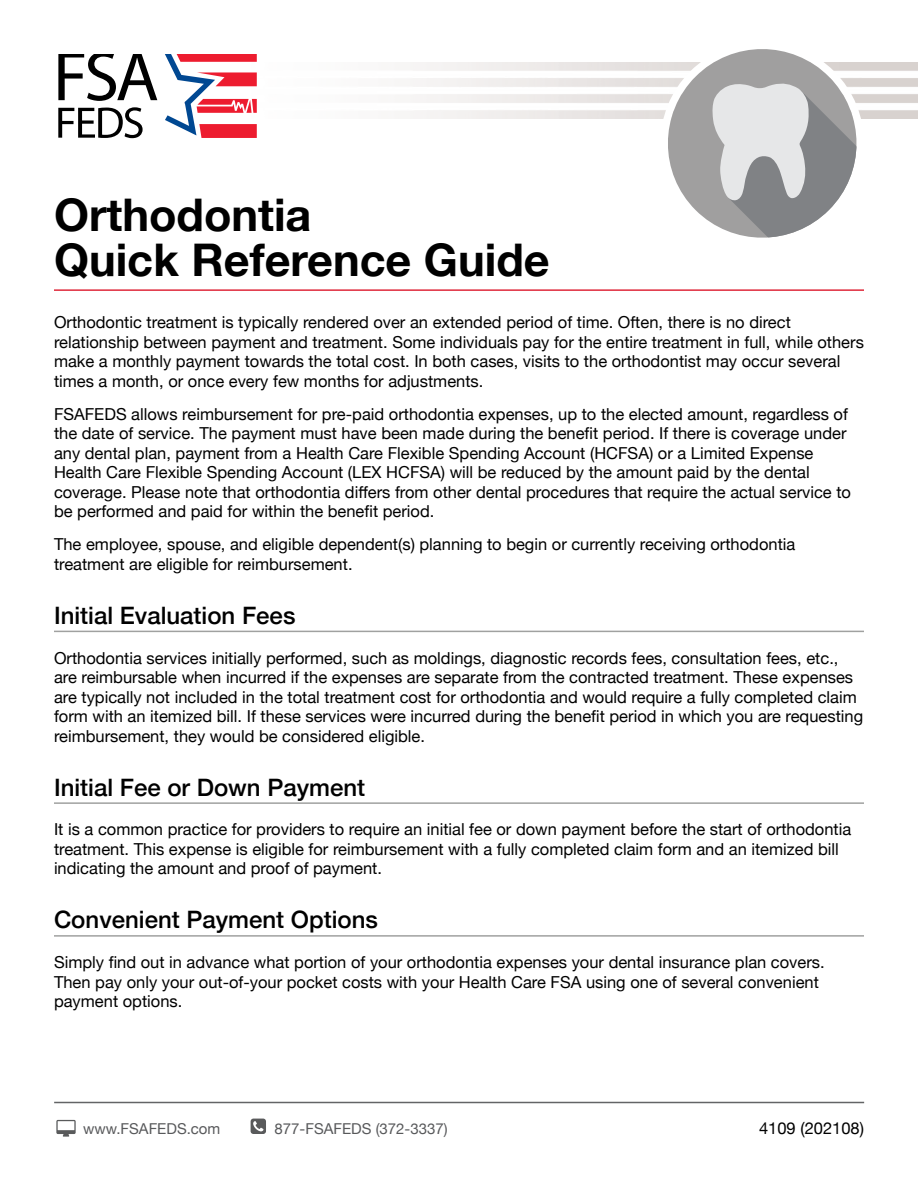
<style>
.page{position:relative;width:918px;height:1188px;background:#fff}
.page>*{position:absolute;margin:0;border:0;box-sizing:border-box;transform-origin:0 0}
.t1{font:700 45px/45px "Helvetica Neue";color:#000}
.t2{font:500 24px "Helvetica Neue";color:#000}
.t3{font:16.5px/19.5px "Helvetica Neue";color:#000}
.t4{font:15px "Helvetica Neue";color:#58595b}
</style>
<div class="page">
<svg style="left:58px;top:54px;width:99px;height:84px"></svg>
<svg style="left:165px;top:54px;width:92px;height:84px"></svg>
<hr style="left:54px;top:1102px;width:810px;height:1px;background:#636466">
<svg style="left:56px;top:1120px;width:20px;height:17px"></svg>
<svg style="left:251px;top:1119px;width:15px;height:15px"></svg>
<hr style="left:54px;top:289px;width:810px;height:2px;background:#df293b">
<hr style="left:54px;top:631px;width:810px;height:1px;background:#a0a1a0">
<hr style="left:54px;top:802px;width:810px;height:2px;background:#a0a1a0">
<hr style="left:54px;top:935px;width:810px;height:2px;background:#a0a1a0">
<svg style="left:660px;top:49px;width:206px;height:189px"></svg>
<h1 class="t1" style="left:54px;top:194px;width:497px">Orthodontia<br>Quick Reference Guide</h1>
<p class="t3" style="left:54px;top:314px;width:811px">Orthodontic treatment is typically rendered over an extended period of time. Often, there is no direct relationship between payment and treatment. Some individuals pay for the entire treatment in full, while others make a monthly payment towards the total cost. In both cases, visits to the orthodontist may occur several times a month, or once every few months for adjustments.</p>
<p class="t3" style="left:54px;top:405px;width:799px">FSAFEDS allows reimbursement for pre-paid orthodontia expenses, up to the elected amount, regardless of the date of service. The payment must have been made during the benefit period. If there is coverage under any dental plan, payment from a Health Care Flexible Spending Account (HCFSA) or a Limited Expense Health Care Flexible Spending Account (LEX HCFSA) will be reduced by the amount paid by the dental coverage. Please note that orthodontia differs from other dental procedures that require the actual service to be performed and paid for within the benefit period.</p>
<p class="t3" style="left:54px;top:536px;width:743px">The employee, spouse, and eligible dependent(s) planning to begin or currently receiving orthodontia treatment are eligible for reimbursement.</p>
<h2 class="t2" style="left:54px;top:596px;width:243px">Initial Evaluation Fees</h2>
<p class="t3" style="left:54px;top:649px;width:811px">Orthodontia services initially performed, such as moldings, diagnostic records fees, consultation fees, etc., are reimbursable when incurred if the expenses are separate from the contracted treatment. These expenses are typically not included in the total treatment cost for orthodontia and would require a fully completed claim form with an itemized bill. If these services were incurred during the benefit period in which you are requesting reimbursement, they would be considered eligible.</p>
<h2 class="t2" style="left:54px;top:768px;width:313px">Initial Fee or Down Payment</h2>
<p class="t3" style="left:54px;top:821px;width:799px">It is a common practice for providers to require an initial fee or down payment before the start of orthodontia treatment. This expense is eligible for reimbursement with a fully completed claim form and an itemized bill indicating the amount and proof of payment.</p>
<h2 class="t2" style="left:54px;top:901px;width:326px">Convenient Payment Options</h2>
<p class="t3" style="left:54px;top:953px;width:772px">Simply find out in advance what portion of your orthodontia expenses your dental insurance plan covers.<br>Then pay only your out-of-your pocket costs with your Health Care FSA using one of several convenient payment options.</p>
<p class="t4" style="left:83px;top:1118px;width:139px">www.FSAFEDS.com</p>
<p class="t4" style="left:275px;top:1118px;width:175px">877-FSAFEDS (372-3337)</p>
<p class="t3" style="left:759px;top:1119px;width:106px">4109 (202108)</p>
</div>
